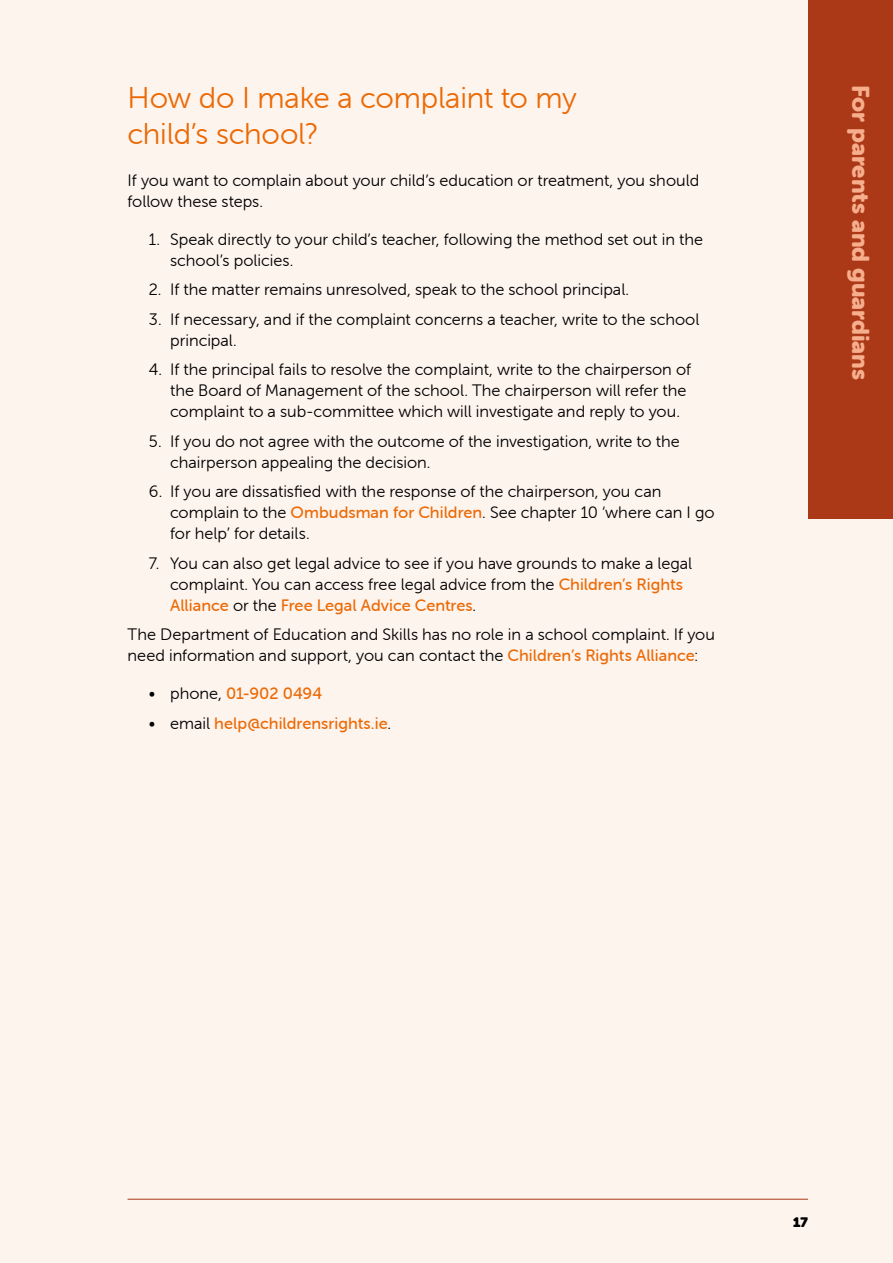
<style>
.page{position:relative;width:893px;height:1263px;background:#fef4ee}
.page>*{position:absolute;margin:0;border:0;box-sizing:border-box;transform-origin:0 0}
.t1{font:30px/36px "Museo Sans Rounded 300";letter-spacing:-.005em;color:#eb6a06}
.t2{font:24px "Museo Sans Rounded 900";color:#f6ae8c}
.t3{font:16.5px/21px "Museo Sans Rounded 300";color:#000}
.t4{font:16.5px "Museo Sans Rounded 500";color:#eb6a06}
.t5{font:13.5px "Museo Sans Rounded";color:#000}
.s1{font-family:"Museo Sans Rounded 500";color:#eb6a06}
.s2{font-family:"Museo Sans Rounded 300";color:#000}
</style>
<div class="page">
<hr style="left:128px;top:1199px;width:680px;height:1px;background:#ab3918">
<div style="left:809px;top:0;width:84px;height:519px;background:#ab3918"></div>
<h1 class="t1" style="left:128px;top:80px;width:451px">How do I make a complaint to my child’s school?</h1>
<p class="t3" style="left:128px;top:170px;width:573px">If you want to complain about your child’s education or treatment, you should follow these steps.</p>
<p class="t3" style="left:170px;top:229px;width:534px;text-indent:-21px">1. Speak directly to your child’s teacher, following the method set out in the school’s policies.</p>
<p class="t3" style="left:149px;top:279px;width:482px">2. If the matter remains unresolved, speak to the school principal.</p>
<p class="t3" style="left:170px;top:309px;width:531px;text-indent:-21px">3. If necessary, and if the complaint concerns a teacher, write to the school principal.</p>
<p class="t3" style="left:170px;top:359px;width:522px;text-indent:-21px">4. If the principal fails to resolve the complaint, write to the chairperson of the Board of Management of the school. The chairperson will refer the complaint to a sub-committee which will investigate and reply to you.</p>
<p class="t3" style="left:170px;top:431px;width:511px;text-indent:-21px">5. If you do not agree with the outcome of the investigation, write to the chairperson appealing the decision.</p>
<p class="t3" style="left:170px;top:481px;width:546px;text-indent:-21px">6. If you are dissatisfied with the response of the chairperson, you can complain to the <span class="s1">Ombudsman for Children</span>. See chapter 10 ‘where can I go for help’ for details.</p>
<p class="t3" style="left:170px;top:553px;width:524px;text-indent:-21px">7. You can also get legal advice to see if you have grounds to make a legal complaint. You can access free legal advice from the <span class="s1">Children’s Rights</span></p>
<p class="t4" style="left:170px;top:596px;width:308px">Alliance <span class="s2">or the</span> Free Legal Advice Centres<span class="s2">.</span></p>
<p class="t3" style="left:128px;top:624px;width:589px">The Department of Education and Skills has no role in a school complaint. If you need information and support, you can contact the <span class="s1">Children’s Rights Alliance</span>:</p>
<p class="t4" style="left:149px;top:685px;width:175px"><span class="s2">• phone,</span> 01-902 0494</p>
<p class="t4" style="left:149px;top:714px;width:244px"><span class="s2">• email</span> help@childrensrights.ie<span class="s2">.</span></p>
<h2 class="t2" style="left:874px;top:85px;width:296px;rotate:90deg">For parents and guardians</h2>
<p class="t5" style="left:793px;top:1215px;width:16px">17</p>
</div>
